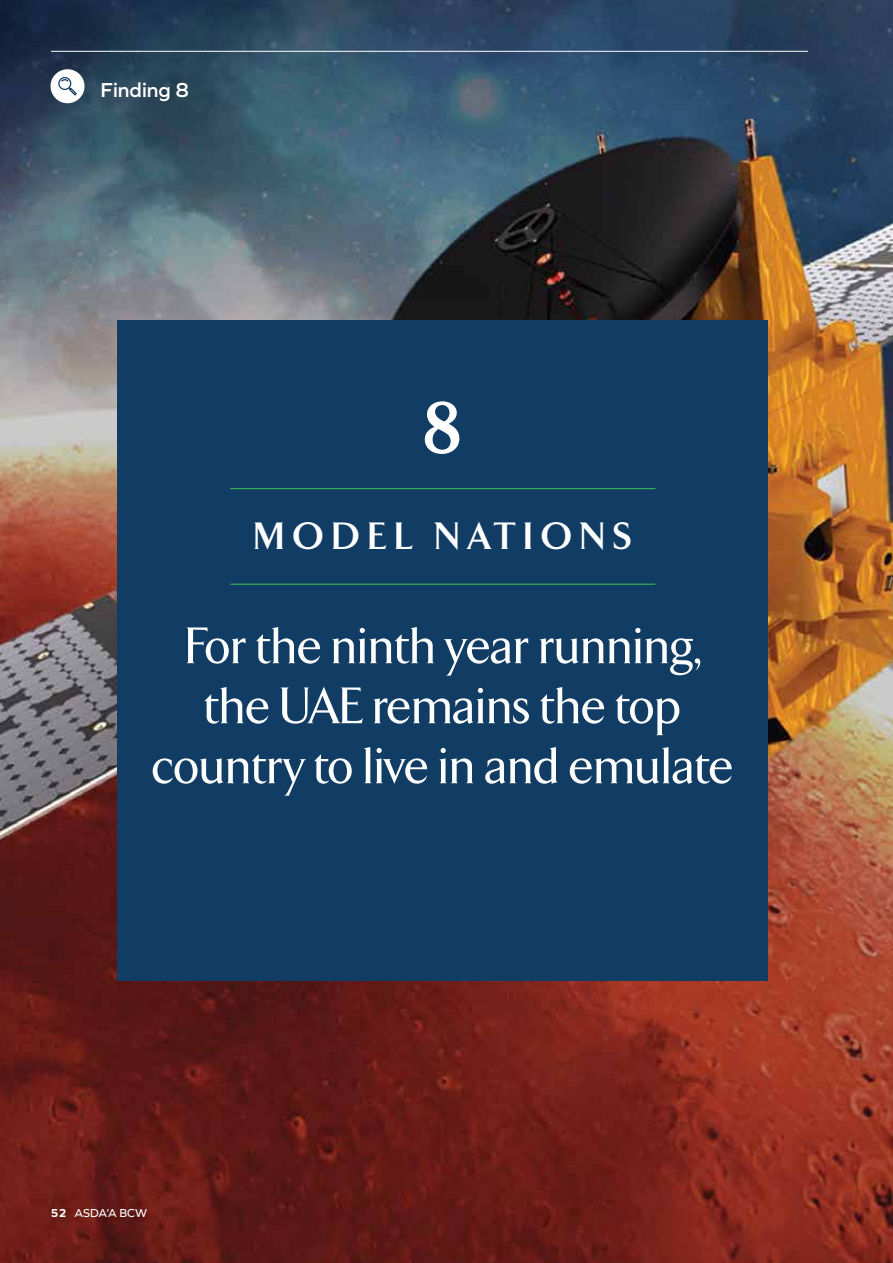
<style>
.page{position:relative;width:893px;height:1263px;background:#fff}
.page>*{position:absolute;margin:0;border:0;box-sizing:border-box;transform-origin:0 0}
.t1{font:700 75px "TF Arrow";color:#fff}
.t2{font:500 52.5px/60px "TF Arrow";color:#fff;text-align:center}
.t3{font:700 39px "TF Arrow";letter-spacing:.2em;color:#fff}
.t4{font:600 21px "Graphie";color:#fff}
.t5{font:12px "Graphie";color:#fff}
.s1{font-weight:700}
</style>
<div class="page">
<img style="left:0;top:0;width:893px;height:1263px">
<hr style="left:51px;top:51px;width:757px;height:1px;background:#fff">
<div style="left:117px;top:320px;width:651px;height:661px;background:#113c64"></div>
<hr style="left:230px;top:488px;width:425px;height:1px;background:#3cb551">
<hr style="left:230px;top:584px;width:425px;height:1px;background:#3cb551">
<div style="left:51px;top:69px;width:34px;height:34px;background:#fff;border-radius:50%"></div>
<svg style="left:58px;top:77px;width:19px;height:19px"></svg>
<p class="t4" style="left:101px;top:77px;width:90px">Finding 8</p>
<h1 class="t1" style="left:424px;top:387px;width:39px">8</h1>
<p class="t3" style="left:254px;top:515px;width:380px">MODEL NATIONS</p>
<p class="t2" style="left:152px;top:617px;width:583px">For the ninth year running, the UAE remains the top country to live in and emulate</p>
<p class="t5" style="left:51px;top:1206px;width:98px"><span class="s1">52</span> ASDA’A BCW</p>
</div>
